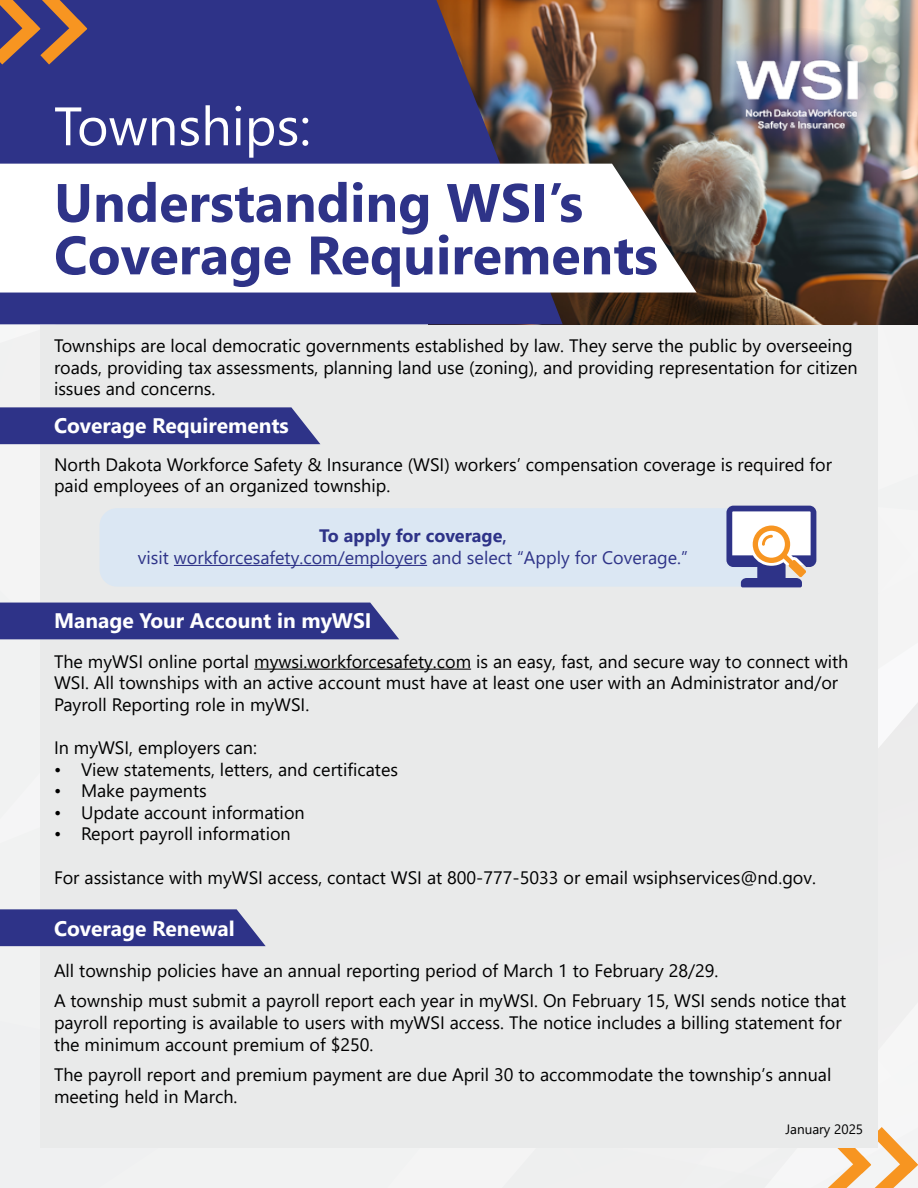
<style>
.page{position:relative;width:918px;height:1188px;background:#fff}
.page>*{position:absolute;margin:0;border:0;box-sizing:border-box;transform-origin:0 0}
.t1{font:700 54px/52.5px "Segoe UI";color:#2e3388}
.t2{font:54px "Segoe UI";color:#fff}
.t3{font:700 21px "Segoe UI";color:#fff}
.t4{font:18px/21.6px "Segoe UI";color:#000}
.t5{font:18px/21.6px "Segoe UI";color:#2e3388;text-align:center}
.t6{font:13.5px "Segoe UI";color:#000}
.s1{font-weight:700}
.s2{font-weight:600}
</style>
<div class="page">
<div style="left:0;top:639px;width:132px;height:549px;background:#f1f2f2"></div>
<div style="left:0;top:324px;width:918px;height:183px;background:#f4f4f4"></div>
<div style="left:132px;top:547px;width:786px;height:641px;background:#f1f2f2"></div>
<img style="left:563px;top:0;width:355px;height:324px">
<svg style="left:826px;top:1127px;width:92px;height:61px"></svg>
<svg style="left:0;top:0;width:563px;height:324px;background:#3b397c"></svg>
<div style="left:40px;top:325px;width:838px;height:823px;background:#e9eaea"></div>
<div style="left:0;top:407px;width:320px;height:37px;background:#2e3388"></div>
<div style="left:0;top:603px;width:399px;height:36px;background:#2e3388"></div>
<svg style="left:0;top:909px;width:266px;height:37px;background:#393e8e"></svg>
<hr style="left:254px;top:669px;width:217px;height:1px;background:#000">
<svg style="left:0;top:164px;width:697px;height:129px"></svg>
<svg style="left:0;top:0;width:87px;height:65px;background:#795761"></svg>
<div style="left:100px;top:508px;width:660px;height:79px;background:#dbe7f3;border-radius:18px"></div>
<hr style="left:174px;top:565px;width:253px;height:1px;background:#2e3388">
<svg style="left:726px;top:506px;width:90px;height:81px;background:#b5adbe"></svg>
<img style="left:713px;top:28px;width:170px;height:129px;border-radius:50%">
<img style="left:736px;top:53px;width:124px;height:79px">
<h1 class="t2" style="left:54px;top:75px;width:259px">Townships:</h1>
<h1 class="t1" style="left:54px;top:172px;width:605px">Understanding WSI’s<br>Coverage Requirements</h1>
<p class="t4" style="left:54px;top:333px;width:805px">Townships are local democratic governments established by law. They serve the public by overseeing roads, providing tax assessments, planning land use (zoning), and providing representation for citizen issues and concerns.</p>
<p class="t3" style="left:54px;top:406px;width:236px">Coverage Requirements</p>
<p class="t4" style="left:54px;top:452px;width:780px">North Dakota Workforce Safety &amp; Insurance (WSI) workers’ compensation coverage is required for paid employees of an organized township.</p>
<p class="t5" style="left:138px;top:524px;width:552px"><span class="s1">To apply for coverage</span><span class="s2">,<br></span>visit workforcesafety.com/employers and select “Apply for Coverage.”</p>
<p class="t3" style="left:54px;top:600px;width:319px">Manage Your Account in myWSI</p>
<p class="t4" style="left:54px;top:649px;width:796px">The myWSI online portal mywsi.workforcesafety.com is an easy, fast, and secure way to connect with<br>WSI. All townships with an active account must have at least one user with an Administrator and/or<br>Payroll Reporting role in myWSI.</p>
<p class="t4" style="left:54px;top:735px;width:205px">In myWSI, employers can:</p>
<p class="t4" style="left:54px;top:757px;width:346px">• View statements, letters, and certificates</p>
<p class="t4" style="left:54px;top:778px;width:154px">• Make payments</p>
<p class="t4" style="left:54px;top:800px;width:252px">• Update account information</p>
<p class="t4" style="left:54px;top:822px;width:238px">• Report payroll information</p>
<p class="t4" style="left:54px;top:865px;width:764px">For assistance with myWSI access, contact WSI at 800-777-5033 or email wsiphservices@nd.gov.</p>
<p class="t3" style="left:54px;top:909px;width:182px">Coverage Renewal</p>
<p class="t4" style="left:54px;top:954px;width:794px;line-height:30.6px">All township policies have an annual reporting period of March 1 to February 28/29.<br>A township must submit a payroll report each year in myWSI. On February 15, WSI sends notice that</p>
<p class="t4" style="left:54px;top:1010px;width:789px">payroll reporting is available to users with myWSI access. The notice includes a billing statement for the minimum account premium of $250.</p>
<p class="t4" style="left:54px;top:1062px;width:779px">The payroll report and premium payment are due April 30 to accommodate the township’s annual meeting held in March.</p>
<p class="t6" style="left:785px;top:1116px;width:79px">January 2025</p>
</div>
